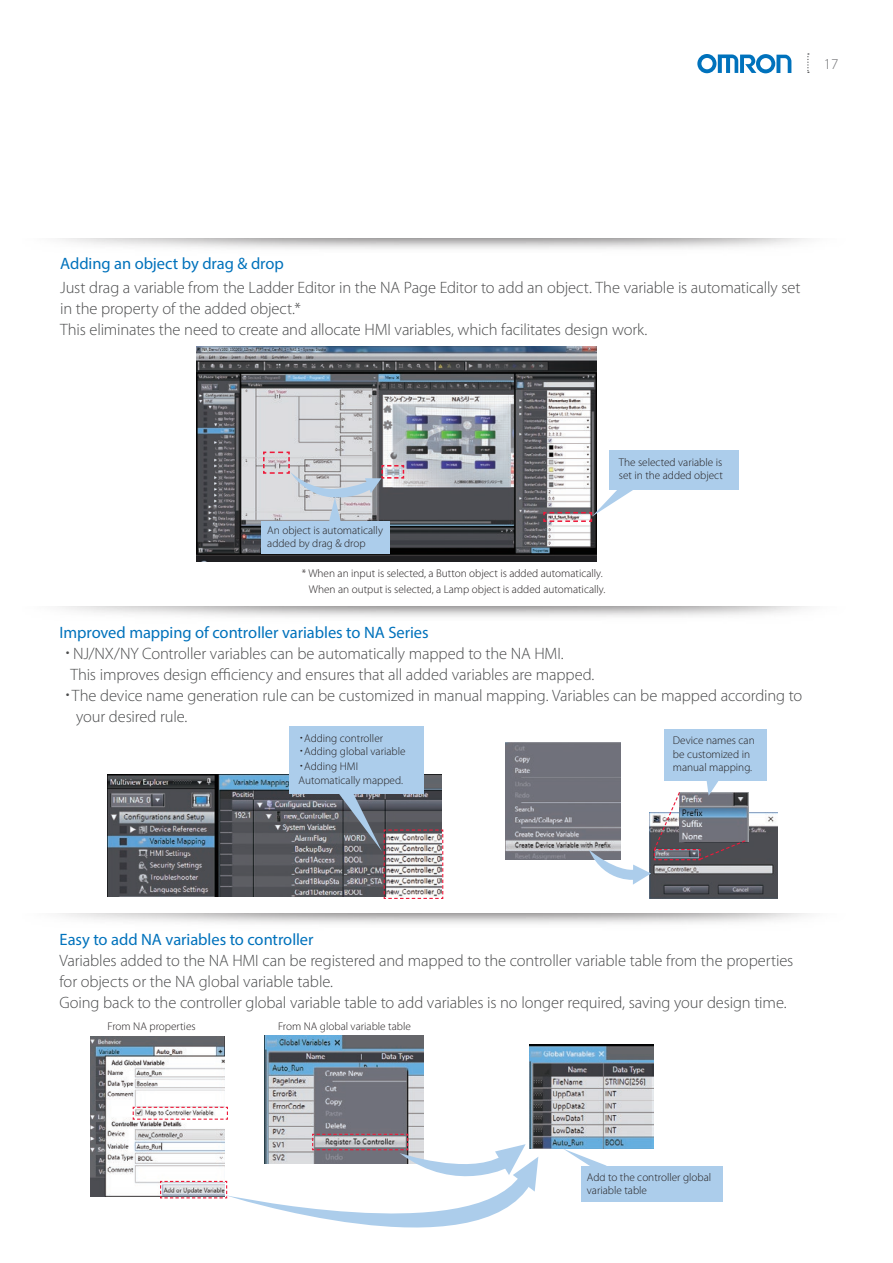
<style>
.page{position:relative;width:893px;height:1263px;background:#fff}
.page>*{position:absolute;margin:0;border:0;box-sizing:border-box;transform-origin:0 0}
.t1{font:300 16.5px/21px "Myriad Pro";letter-spacing:-.005em;color:#4b4c4d}
.t2{font:16.5px "Myriad Pro";letter-spacing:-.005em;color:#0072bc}
.t3{font:300 15px "Myriad Pro";color:#6c6d70}
.t4{font:300 11.25px/13.5px "Myriad Pro";color:#231f20}
.s1{font-family:"Hira Kaku Pro W3";font-weight:400}
</style>
<div class="page">
<img style="left:197px;top:346px;width:399px;height:216px">
<svg style="left:262px;top:451px;width:143px;height:86px;background:#bbbbc1"></svg>
<div style="left:609px;top:450px;width:129px;height:39px;background:#accdeb"></div>
<svg style="left:542px;top:470px;width:100px;height:53px"></svg>
<div style="left:261px;top:521px;width:128px;height:32px;background:#accdeb"></div>
<img style="left:505px;top:742px;width:116px;height:117px">
<img style="left:650px;top:813px;width:127px;height:86px">
<img style="left:529px;top:1045px;width:124px;height:103px">
<img style="left:265px;top:1036px;width:158px;height:97px">
<img style="left:90px;top:1036px;width:134px;height:161px">
<img style="left:107px;top:774px;width:334px;height:122px">
<svg style="left:132px;top:1106px;width:96px;height:14px"></svg>
<div style="left:581px;top:1166px;width:141px;height:35px;background:#accdeb"></div>
<svg style="left:563px;top:1148px;width:43px;height:18px"></svg>
<svg style="left:589px;top:776px;width:158px;height:109px"></svg>
<div style="left:664px;top:729px;width:103px;height:51px;background:#accdeb"></div>
<svg style="left:335px;top:788px;width:109px;height:111px;background:#858389"></svg>
<div style="left:289px;top:726px;width:135px;height:68px;background:#accdeb"></div>
<svg style="left:697px;top:54px;width:94px;height:19px"></svg>
<svg style="left:807px;top:53px;width:2px;height:20px"></svg>
<svg style="left:159px;top:1133px;width:379px;height:95px"></svg>
<p class="t3" style="left:824px;top:55px;width:16px">17</p>
<p class="t2" style="left:60px;top:254px;width:225px">Adding an object by drag &amp; drop</p>
<p class="t1" style="left:60px;top:277px;width:742px">Just drag a variable from the Ladder Editor in the NA Page Editor to add an object. The variable is automatically set in the property of the added object.*<br>This eliminates the need to create and allocate HMI variables, which facilitates design work.</p>
<p class="t4" style="left:619px;top:455px;width:105px">The selected variable is set in the added object</p>
<p class="t4" style="left:267px;top:523px;width:117px">An object is automatically added by drag &amp; drop</p>
<p class="t4" style="left:302px;top:566px;width:305px;line-height:15.6px;text-align:right">* When an input is selected, a Button object is added automatically.<br>When an output is selected, a Lamp object is added automatically.</p>
<p class="t2" style="left:60px;top:623px;width:371px">Improved mapping of controller variables to NA Series</p>
<p class="t1" style="left:60px;top:643px;width:506px"><span class="s1">・</span>NJ/NX/NY Controller variables can be automatically mapped to the NA HMI.</p>
<p class="t1" style="left:70px;top:664px;width:526px">This improves design efficiency and ensures that all added variables are mapped.</p>
<p class="t1" style="left:60px;top:685px;width:744px"><span class="s1">・</span>The device name generation rule can be customized in manual mapping. Variables can be mapped according to</p>
<p class="t1" style="left:76px;top:706px;width:113px">your desired rule.</p>
<p class="t4" style="left:296px;top:731px;width:111px"><span class="s1">・</span>Adding controller<span class="s1">・</span>Adding global variable</p>
<p class="t4" style="left:296px;top:759px;width:109px"><span class="s1">・</span>Adding HMI<br>Automatically mapped.</p>
<p class="t4" style="left:673px;top:734px;width:83px">Device names can be customized in manual mapping.</p>
<p class="t2" style="left:60px;top:929px;width:256px">Easy to add NA variables to controller</p>
<p class="t1" style="left:60px;top:950px;width:735px">Variables added to the NA HMI can be registered and mapped to the controller variable table from the properties for objects or the NA global variable table.<br>Going back to the controller global variable table to add variables is no longer required, saving your design time.</p>
<p class="t4" style="left:108px;top:1019px;width:90px">From NA properties</p>
<p class="t4" style="left:278px;top:1019px;width:134px">From NA global variable table</p>
<p class="t4" style="left:587px;top:1170px;width:126px">Add to the controller global variable table</p>
</div>
